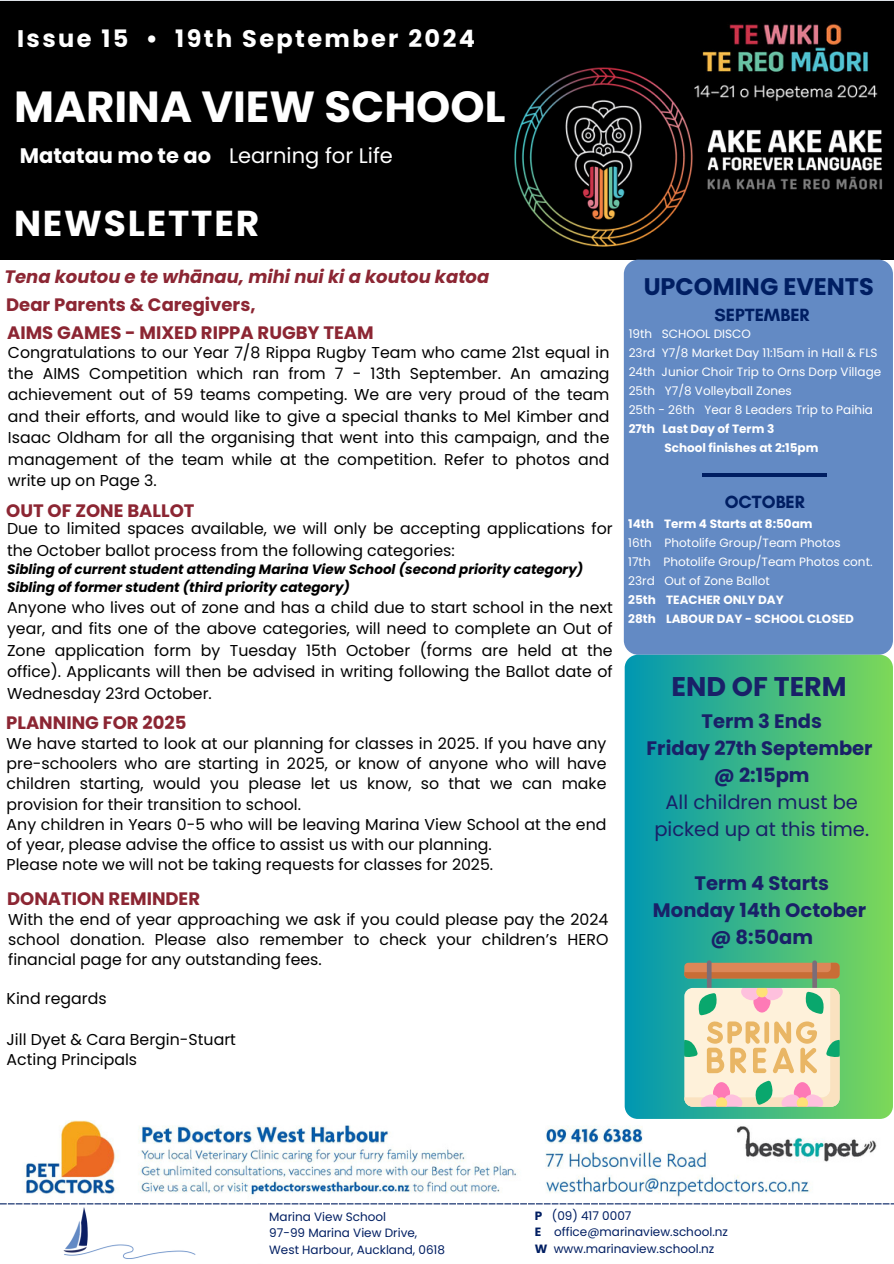
<style>
.page{position:relative;width:894px;height:1264px;background:#fff}
.page>*{position:absolute;margin:0;border:0;box-sizing:border-box;transform-origin:0 0}
.t1{font:700 43.5px "Poppins";color:#fff}
.t2{font:700 36px "Poppins";letter-spacing:.05em;color:#fff}
.t3{font:700 27px "Poppins";color:#192168}
.t4{font:700 24px "Poppins";letter-spacing:.1em;color:#fff}
.t5{font:700 24px "Poppins";color:#001e62}
.t6{font:21px "Poppins";color:#fff}
.t7{font:700 19.5px "Poppins";color:#192168}
.t8{font:19.5px/27px "Poppins";color:#192168;text-align:center}
.t9{font:700 18px "Poppins";color:#8c2633}
.t10{font:italic 700 18px "Poppins";color:#8c2633}
.t11{font:700 18px "Glacial Indifference";color:#001e62}
.t12{font:15.75px/21.3px "Poppins";color:#000;text-align:justify}
.t13{font:italic 700 13.5px "Poppins";color:#000}
.t14{font:12px/19px "Poppins";color:#fff}
.t15{font:12px "Poppins";color:#001e62}
.t16{font:700 12px "Poppins";color:#fff}
.s1{font-weight:700}
</style>
<div class="page">
<div style="left:0;top:1px;width:892px;height:259px;background:#000"></div>
<div style="left:623px;top:260px;width:269px;height:394px;background:#638ac4;border-radius:14px"></div>
<img style="left:55px;top:1204px;width:149px;height:55px">
<svg style="left:0;top:1203px;width:893px;height:1px"></svg>
<img style="left:26px;top:1120px;width:851px;height:77px">
<hr style="left:702px;top:473px;width:124px;height:4px;background:#001e62">
<img style="left:702px;top:6px;width:191px;height:111px">
<img style="left:514px;top:67px;width:369px;height:180px">
<div style="left:624px;top:654px;width:268px;height:464px;background:linear-gradient(to right,#0097b2,#7dd859);border-radius:13px"></div>
<svg style="left:684px;top:962px;width:155px;height:16px"></svg>
<div style="left:706px;top:960px;width:5px;height:31px;background:#7a6d79;border-radius:2px"></div>
<svg style="left:812px;top:960px;width:4px;height:31px"></svg>
<svg style="left:684px;top:987px;width:155px;height:119px"></svg>
<p class="t4" style="left:17px;top:22px;width:459px">Issue 15 • 19th September 2024</p>
<p class="t1" style="left:14px;top:77px;width:492px">MARINA VIEW SCHOOL</p>
<p class="t6" style="left:20px;top:141px;width:374px"><span class="s1">Matatau mo te ao</span> Learning for Life</p>
<p class="t2" style="left:14px;top:198px;width:246px">NEWSLETTER</p>
<p class="t10" style="left:5px;top:264px;width:486px">Tena koutou e te whānau, mihi nui ki a koutou katoa</p>
<p class="t9" style="left:6px;top:292px;width:251px">Dear Parents &amp; Caregivers,</p>
<p class="t9" style="left:7px;top:319px;width:368px">AIMS GAMES - MIXED RIPPA RUGBY TEAM</p>
<p class="t12" style="left:8px;top:341px;width:603px">Congratulations to our Year 7/8 Rippa Rugby Team who came 21st equal in the AIMS Competition which ran from 7 - 13th September. An amazing achievement out of 59 teams competing. We are very proud of the team and their efforts, and would like to give a special thanks to Mel Kimber and Isaac Oldham for all the organising that went into this campaign, and the management of the team while at the competition. Refer to photos and write up on Page 3.</p>
<p class="t9" style="left:6px;top:498px;width:190px">OUT OF ZONE BALLOT</p>
<p class="t12" style="left:7px;top:518px;width:607px">Due to limited spaces available, we will only be accepting applications for the October ballot process from the following categories:</p>
<h3 class="t13" style="left:7px;top:559px;width:577px">Sibling of current student attending Marina View School (second priority category)</h3>
<p class="t13" style="left:7px;top:577px;width:344px">Sibling of former student (third priority category)</p>
<p class="t12" style="left:7px;top:597px;width:607px">Anyone who lives out of zone and has a child due to start school in the next year, and fits one of the above categories, will need to complete an Out of Zone application form by Tuesday 15th October (forms are held at the office). Applicants will then be advised in writing following the Ballot date of Wednesday 23rd October.</p>
<p class="t9" style="left:6px;top:710px;width:182px">PLANNING FOR 2025</p>
<p class="t12" style="left:7px;top:733px;width:601px;line-height:20.2px">We have started to look at our planning for classes in 2025. If you have any pre-schoolers who are starting in 2025, or know of anyone who will have children starting, would you please let us know, so that we can make provision for their transition to school.</p>
<p class="t12" style="left:7px;top:814px;width:601px;line-height:20.2px">Any children in Years 0-5 who will be leaving Marina View School at the end of year, please advise the office to assist us with our planning.</p>
<p class="t12" style="left:7px;top:854px;width:488px">Please note we will not be taking requests for classes for 2025.</p>
<p class="t9" style="left:7px;top:886px;width:194px">DONATION REMINDER</p>
<p class="t12" style="left:8px;top:909px;width:601px;line-height:20.2px">With the end of year approaching we ask if you could please pay the 2024 school donation. Please also remember to check your children’s HERO financial page for any outstanding fees.</p>
<p class="t12" style="left:7px;top:988px;width:101px">Kind regards</p>
<p class="t12" style="left:7px;top:1028px;width:231px">Jill Dyet &amp; Cara Bergin-Stuart</p>
<p class="t12" style="left:7px;top:1049px;width:132px">Acting Principals</p>
<p class="t5" style="left:643px;top:270px;width:232px">UPCOMING EVENTS</p>
<p class="t11" style="left:714px;top:304px;width:96px">SEPTEMBER</p>
<p class="t14" style="left:628px;top:324px;width:124px">19th SCHOOL DISCO</p>
<p class="t14" style="left:628px;top:343px;width:28px">23rd</p>
<p class="t14" style="left:661px;top:343px;width:217px">Y7/8 Market Day 11:15am in Hall &amp; FLS</p>
<p class="t14" style="left:628px;top:362px;width:28px">24th</p>
<p class="t14" style="left:661px;top:362px;width:221px">Junior Choir Trip to Orns Dorp Village</p>
<p class="t14" style="left:628px;top:381px;width:28px">25th</p>
<h4 class="t14" style="left:628px;top:381px;width:164px;text-indent:36px">Y7/8 Volleyball Zones<br>25th - 26th</h4>
<p class="t14" style="left:704px;top:400px;width:170px">Year 8 Leaders Trip to Paihia</p>
<p class="t16" style="left:628px;top:420px;width:28px">27th</p>
<p class="t16" style="left:662px;top:420px;width:113px">Last Day of Term 3</p>
<p class="t16" style="left:664px;top:439px;width:155px">School finishes at 2:15pm</p>
<p class="t11" style="left:724px;top:491px;width:82px">OCTOBER</p>
<p class="t16" style="left:628px;top:515px;width:186px">14th Term 4 Starts at 8:50am</p>
<p class="t14" style="left:628px;top:533px;width:25px">16th</p>
<p class="t14" style="left:664px;top:533px;width:178px">Photolife Group/Team Photos</p>
<p class="t14" style="left:628px;top:552px;width:24px">17th</p>
<p class="t14" style="left:663px;top:552px;width:210px">Photolife Group/Team Photos cont.</p>
<p class="t14" style="left:628px;top:571px;width:28px">23rd</p>
<p class="t14" style="left:664px;top:571px;width:107px">Out of Zone Ballot</p>
<p class="t16" style="left:628px;top:591px;width:29px">25th</p>
<p class="t16" style="left:666px;top:591px;width:119px">TEACHER ONLY DAY</p>
<p class="t16" style="left:628px;top:610px;width:29px">28th</p>
<p class="t16" style="left:666px;top:610px;width:189px">LABOUR DAY - SCHOOL CLOSED</p>
<p class="t3" style="left:671px;top:667px;width:176px">END OF TERM</p>
<p class="t7" style="left:701px;top:707px;width:122px">Term 3 Ends</p>
<p class="t7" style="left:646px;top:734px;width:227px">Friday 27th September</p>
<p class="t7" style="left:713px;top:761px;width:97px">@ 2:15pm</p>
<p class="t8" style="left:654px;top:789px;width:216px">All children must be picked up at this time.</p>
<p class="t7" style="left:694px;top:869px;width:136px">Term 4 Starts</p>
<p class="t7" style="left:652px;top:896px;width:215px">Monday 14th October</p>
<p class="t7" style="left:710px;top:923px;width:104px">@ 8:50am</p>
<h5 class="t15" style="left:269px;top:1208px;width:118px">Marina View School</h5>
<p class="t15" style="left:269px;top:1224px;width:149px">97-99 Marina View Drive,</p>
<h1 class="t15" style="left:269px;top:1241px;width:177px">West Harbour, Auckland, 0618</h1>
<p class="t15" style="left:534px;top:1207px;width:98px"><span class="s1">P</span> (09) 417 0007</p>
<h2 class="t15" style="left:534px;top:1223px;width:195px"><span class="s1">E</span> office@marinaview.school.nz</h2>
<p class="t15" style="left:534px;top:1240px;width:181px"><span class="s1">W</span> www.marinaview.school.nz</p>
</div>
